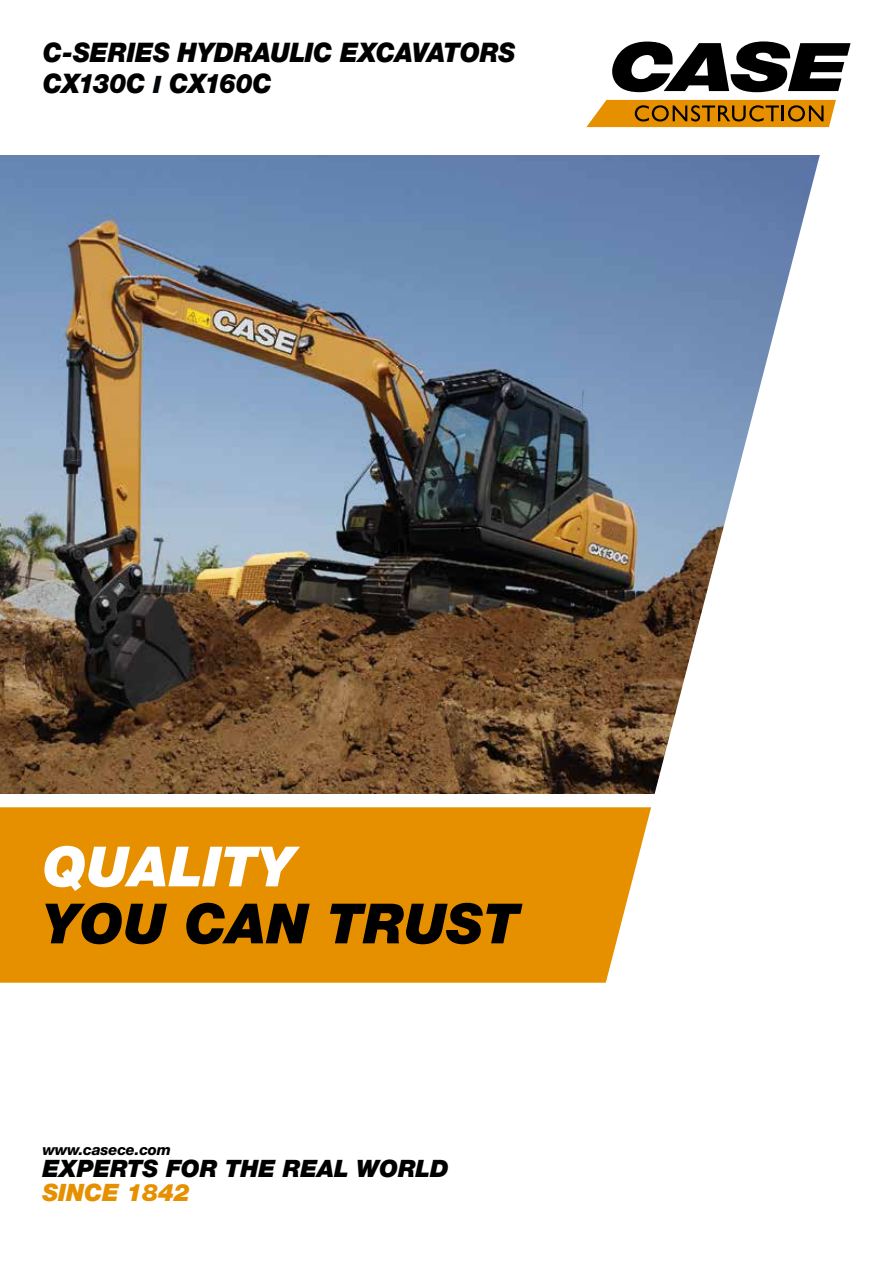
<style>
.page{position:relative;width:893px;height:1263px;background:#fff}
.page>*{position:absolute;margin:0;border:0;box-sizing:border-box;transform-origin:0 0}
.t1{font:italic 900 55.5px "Helvetica Neue LT Std";color:#000}
.t2{font:italic 900 55.5px "Helvetica Neue LT Std";color:#fff}
.t3{font:italic 900 27px/31.2px "Helvetica Neue LT Std";letter-spacing:-.02em;color:#000;scale:.95 1}
.t4{font:italic 900 24px "Helvetica Neue LT Std";letter-spacing:-.01em;color:#000}
.t5{font:italic 900 24px "Helvetica Neue LT Std";letter-spacing:-.01em;color:#e69000}
.t6{font:italic 800 15px "Helvetica Neue LT Std";letter-spacing:-.01em;color:#000}
.s1{font-size:24px;color:#02060d}
</style>
<div class="page">
<div style="left:0;top:807px;width:530px;height:176px;background:#e69000"></div>
<img style="left:0;top:155px;width:530px;height:638px">
<svg style="left:530px;top:92px;width:306px;height:891px"></svg>
<svg style="left:586px;top:100px;width:250px;height:27px;background:#c6810e"></svg>
<svg style="left:612px;top:41px;width:239px;height:51px"></svg>
<p class="t3" style="left:43px;top:36px;width:499px">C-SERIES HYDRAULIC EXCAVATORS<br>CX130C <span class="s1">I</span> CX160C</p>
<h1 class="t2" style="left:43px;top:832px;width:253px">QUALITY</h1>
<h1 class="t1" style="left:43px;top:889px;width:478px">YOU CAN TRUST</h1>
<p class="t6" style="left:43px;top:1140px;width:130px">www.casece.com</p>
<p class="t4" style="left:43px;top:1154px;width:408px">EXPERTS FOR THE REAL WORLD</p>
<p class="t5" style="left:43px;top:1178px;width:149px">SINCE 1842</p>
</div>
